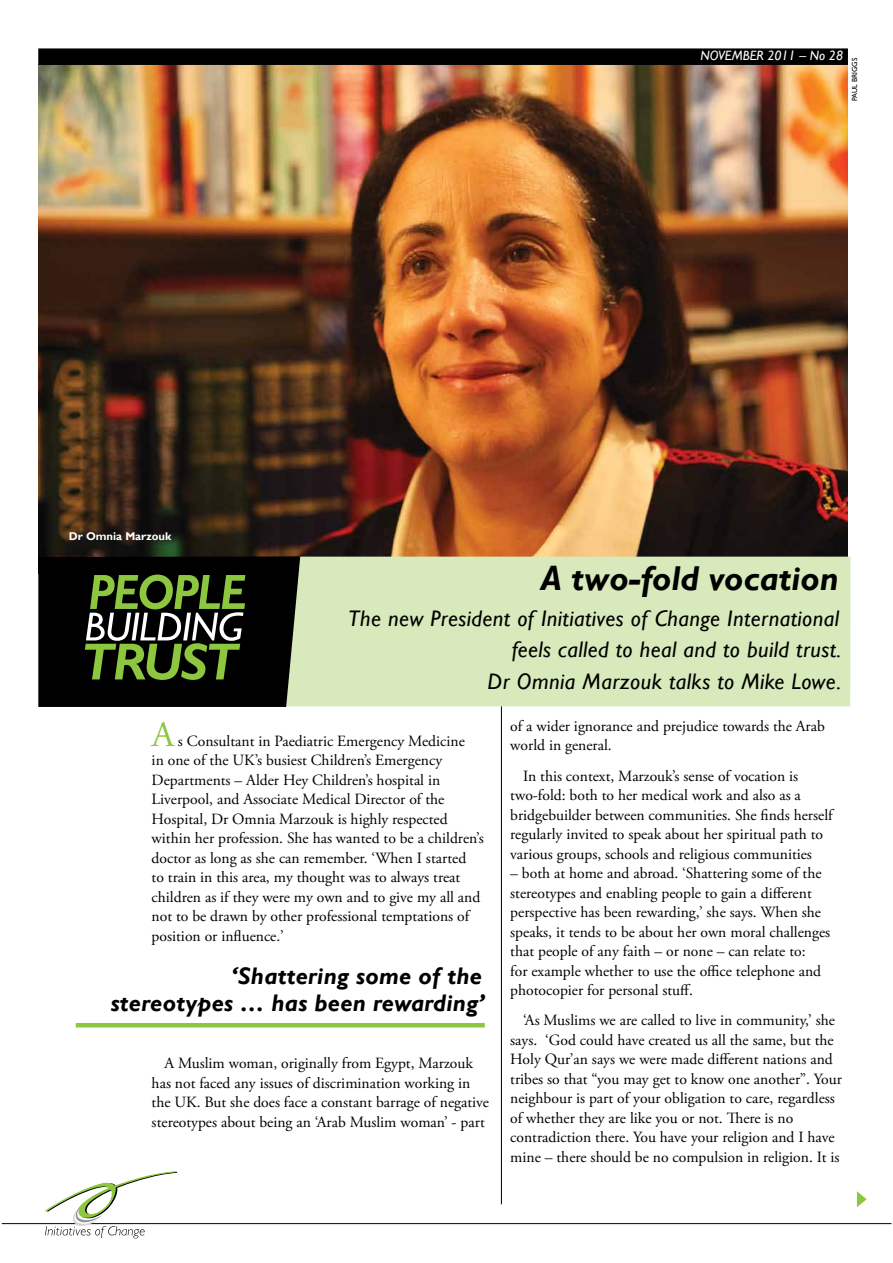
<style>
.page{position:relative;width:893px;height:1263px;background:#fff}
.page>*{position:absolute;margin:0;border:0;box-sizing:border-box;transform-origin:0 0}
.t1{font:36px "Adobe Garamond Pro";color:#8dc63f}
.t2{font:italic 700 34.5px "Gill Sans";color:#000}
.t3{font:italic 700 24px/27px "Gill Sans";letter-spacing:.01em;color:#000;text-align:right}
.t4{font:italic 22.5px/31.5px "Gill Sans";letter-spacing:.02em;color:#000;text-align:right}
.t5{font:15.6px/19.5px "Adobe Garamond Pro";color:#000}
.t6{font:italic 13.5px "Gill Sans";color:#fff}
.t7{font:700 11.25px "Gill Sans";color:#fff}
.t8{font:7.5px "Gill Sans";letter-spacing:-.01em;color:#000}
</style>
<div class="page">
<img style="left:38px;top:65px;width:809px;height:492px">
<div style="left:38px;top:48px;width:810px;height:17px;background:#000"></div>
<hr style="left:501px;top:699px;width:1px;height:505px;background:#000">
<hr style="left:2px;top:1223px;width:889px;height:1px;background:#000">
<svg style="left:44px;top:1171px;width:133px;height:67px"></svg>
<div style="left:306px;top:557px;width:544px;height:149px;background:#d8e9bb"></div>
<svg style="left:38px;top:551px;width:268px;height:156px;background:#272e1b"></svg>
<hr style="left:76px;top:1023px;width:409px;height:4px;background:#8dc63f">
<svg style="left:857px;top:1191px;width:10px;height:16px"></svg>
<p class="t6" style="left:700px;top:48px;width:144px">NOVEMBER 2011 – No 28</p>
<p class="t8" style="left:850px;top:101px;width:44px;rotate:-90deg">Paul Briggs</p>
<p class="t7" style="left:69px;top:529px;width:104px">Dr Omnia Marzouk</p>
<h2 class="t2" style="left:540px;top:559px;width:300px">A two-fold vocation</h2>
<h3 class="t4" style="left:348px;top:603px;width:494px">The new President of Initiatives of Change International feels called to heal and to build trust.<br>Dr Omnia Marzouk talks to Mike Lowe.</h3>
<h1 class="t1" style="left:152px;top:713px;width:24px">A</h1>
<p class="t5" style="left:152px;top:732px;width:334px;text-indent:26px">s Consultant in Paediatric Emergency Medicine<br>in one of the UK’s busiest Children’s Emergency Departments – Alder Hey Children’s hospital in Liverpool, and Associate Medical Director of the Hospital, Dr Omnia Marzouk is highly respected within her profession. She has wanted to be a children’s doctor as long as she can remember. ‘When I started<br>to train in this area, my thought was to always treat children as if they were my own and to give my all and not to be drawn by other professional temptations of position or influence.’</p>
<h3 class="t3" style="left:111px;top:963px;width:375px">‘Shattering some of the stereotypes … has been rewarding’</h3>
<p class="t5" style="left:152px;top:1054px;width:339px;text-indent:13px">A Muslim woman, originally from Egypt, Marzouk has not faced any issues of discrimination working in the UK. But she does face a constant barrage of negative stereotypes about being an ‘Arab Muslim woman’ - part</p>
<p class="t5" style="left:510px;top:717px;width:316px">of a wider ignorance and prejudice towards the Arab world in general.</p>
<p class="t5" style="left:510px;top:766px;width:324px;text-indent:13px">In this context, Marzouk’s sense of vocation is two-fold: both to her medical work and also as a bridgebuilder between communities. She finds herself regularly invited to speak about her spiritual path to various groups, schools and religious communities</p>
<p class="t5" style="left:510px;top:864px;width:322px">– both at home and abroad. ‘Shattering some of the stereotypes and enabling people to gain a different perspective has been rewarding,’ she says. When she speaks, it tends to be about her own moral challenges that people of any faith – or none – can relate to:<br>for example whether to use the office telephone and photocopier for personal stuff.</p>
<p class="t5" style="left:510px;top:1011px;width:333px;text-indent:13px">‘As Muslims we are called to live in community,’ she says. ‘God could have created us all the same, but the Holy Qur’an says we were made different nations and tribes so that “you may get to know one another”. Your neighbour is part of your obligation to care, regardless of whether they are like you or not. There is no contradiction there. You have your religion and I have mine – there should be no compulsion in religion. It is</p>
</div>
